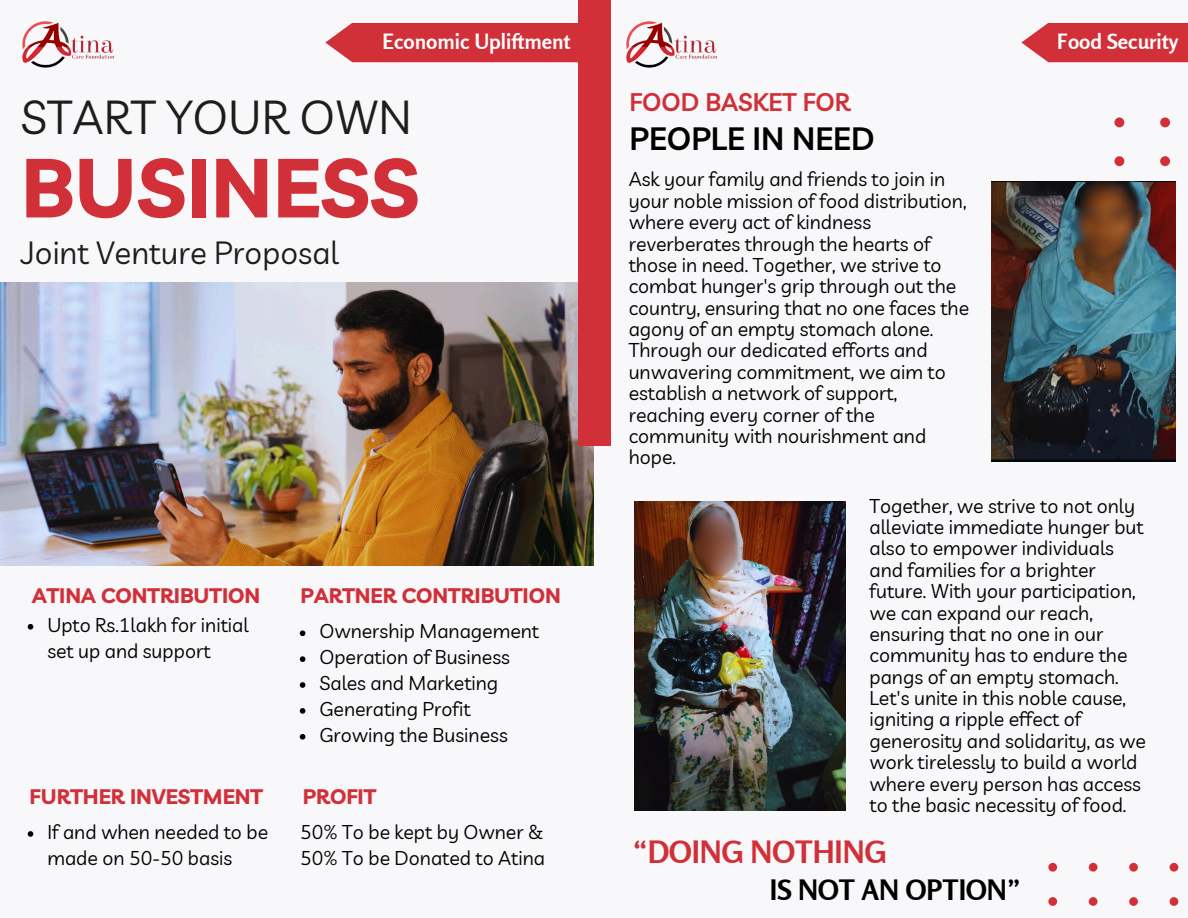
<style>
.page{position:relative;width:1188px;height:918px;background:#f8f7f9}
.page>*{position:absolute;margin:0;border:0;box-sizing:border-box;transform-origin:0 0}
.t1{font:700 82.5px "Livvic";color:#d13039}
.t2{font:46.5px "Livvic";color:#1f1c1c}
.t3{font:600 31.5px "Livvic";color:#000}
.t4{font:31.35px "Livvic";color:#1f1c1c}
.t5{font:700 30.6px "Rosario";color:#d13039}
.t6{font:700 28.05px "Rosario";color:#000}
.t7{font:600 24.9px "Livvic";color:#d13039}
.t8{font:700 21px "Livvic";color:#d13039}
.t9{font:700 21px "Rosario";color:#fff}
.t10{font:19.5px/21.3px "Livvic";color:#000}
</style>
<div class="page">
<img style="left:0;top:283px;width:594px;height:282px">
<div style="left:578px;top:0;width:32px;height:446px;background:#d13039"></div>
<svg style="left:1048px;top:863px;width:130px;height:43px"></svg>
<img style="left:634px;top:501px;width:211px;height:310px">
<svg style="left:1114px;top:117px;width:62px;height:126px"></svg>
<img style="left:991px;top:181px;width:184px;height:281px">
<img style="left:22px;top:21px;width:92px;height:47px">
<div style="left:325px;top:23px;width:253px;height:39px;background:#d13039"></div>
<img style="left:626px;top:21px;width:91px;height:47px">
<svg style="left:1021px;top:23px;width:167px;height:39px;background:#d44048"></svg>
<svg style="left:28px;top:624px;width:5px;height:6px"></svg>
<svg style="left:300px;top:630px;width:5px;height:6px"></svg>
<svg style="left:300px;top:656px;width:5px;height:6px"></svg>
<svg style="left:300px;top:682px;width:5px;height:6px"></svg>
<svg style="left:300px;top:708px;width:5px;height:6px"></svg>
<svg style="left:300px;top:734px;width:5px;height:6px"></svg>
<svg style="left:28px;top:831px;width:5px;height:6px"></svg>
<p class="t9" style="left:383px;top:29px;width:189px">Economic Upliftment</p>
<p class="t9" style="left:1057px;top:29px;width:123px">Food Security</p>
<p class="t2" style="left:21px;top:88px;width:393px">START YOUR OWN</p>
<p class="t1" style="left:21px;top:135px;width:400px">BUSINESS</p>
<p class="t4" style="left:21px;top:232px;width:319px">Joint Venture Proposal</p>
<p class="t8" style="left:32px;top:582px;width:230px">ATINA CONTRIBUTION</p>
<p class="t10" style="left:47px;top:612px;width:203px;line-height:25.8px">Upto Rs.1lakh for initial set up and support</p>
<p class="t8" style="left:30px;top:783px;width:235px">FURTHER INVESTMENT</p>
<p class="t10" style="left:47px;top:819px;width:222px;line-height:25.8px">If and when needed to be made on 50-50 basis</p>
<p class="t8" style="left:301px;top:582px;width:262px">PARTNER CONTRIBUTION</p>
<p class="t10" style="left:319px;top:620px;width:221px">Ownership Management</p>
<p class="t10" style="left:319px;top:646px;width:192px">Operation of Business</p>
<p class="t10" style="left:319px;top:672px;width:180px">Sales and Marketing</p>
<p class="t10" style="left:319px;top:698px;width:153px">Generating Profit</p>
<p class="t10" style="left:319px;top:724px;width:190px">Growing the Business</p>
<h6 class="t8" style="left:303px;top:783px;width:75px">PROFIT</h6>
<h3 class="t10" style="left:300px;top:821px;width:245px">50% To be kept by Owner &amp;</h3>
<p class="t10" style="left:300px;top:847px;width:246px">50% To be Donated to Atina</p>
<h1 class="t7" style="left:629px;top:86px;width:223px">FOOD BASKET FOR</h1>
<p class="t3" style="left:629px;top:118px;width:247px">PEOPLE IN NEED</p>
<h2 class="t10" style="left:629px;top:168px;width:342px">Ask your family and friends to join in your noble mission of food distribution, where every act of kindness reverberates through the hearts of those in need. Together, we strive to combat hunger's grip through out the country, ensuring that no one faces the agony of an empty stomach alone.<br>Through our dedicated efforts and unwavering commitment, we aim to establish a network of support, reaching every corner of the community with nourishment and hope.</h2>
<h4 class="t10" style="left:870px;top:495px;width:278px">Together, we strive to not only alleviate immediate hunger but also to empower individuals and families for a brighter future. With your participation, we can expand our reach, ensuring that no one in our community has to endure the pangs of an empty stomach.<br>Let's unite in this noble cause, igniting a ripple effect of generosity and solidarity, as we work tirelessly to build a world where every person has access to the basic necessity of food.</h4>
<p class="t5" style="left:633px;top:833px;width:255px">“DOING NOTHING</p>
<p class="t6" style="left:770px;top:872px;width:252px">IS NOT AN OPTION”</p>
</div>
